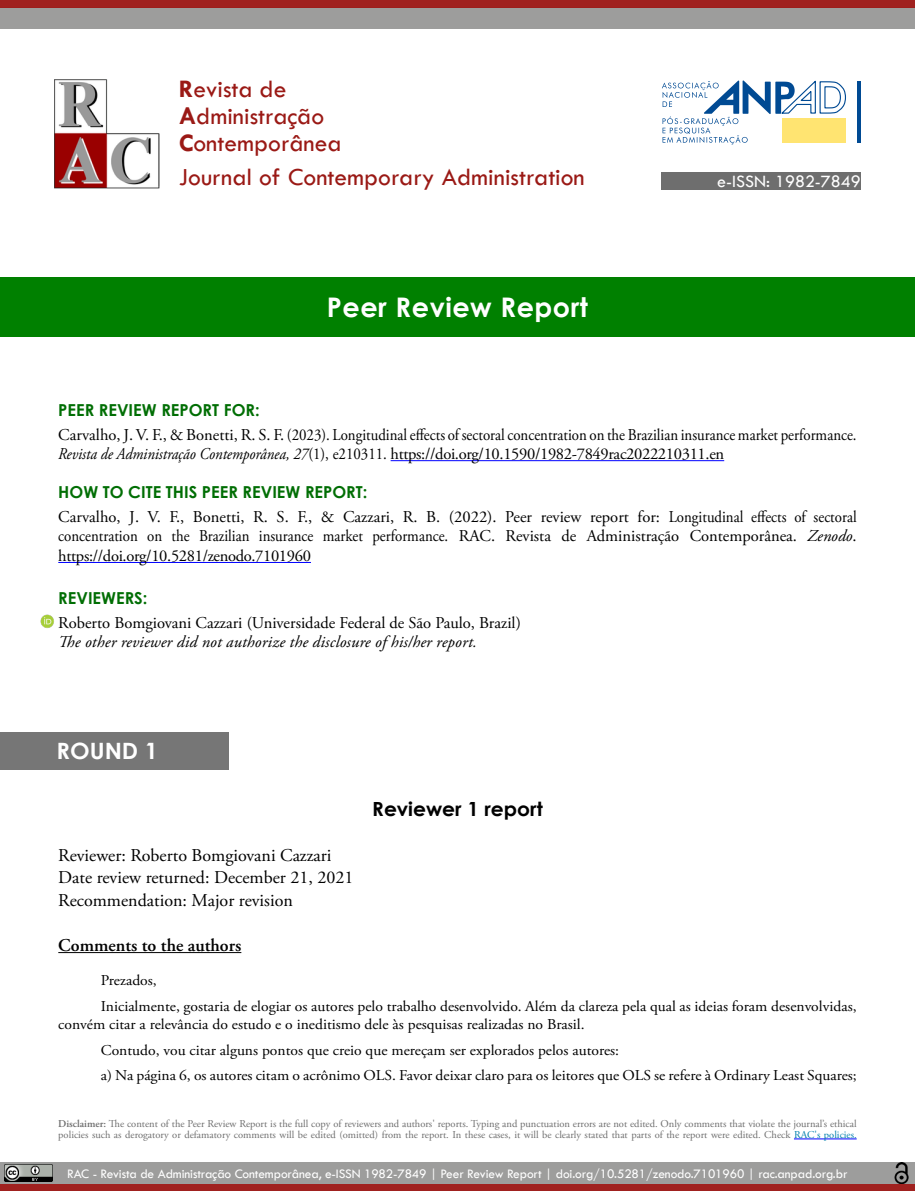
<style>
.page{position:relative;width:915px;height:1191px;background:#fff}
.page>*{position:absolute;margin:0;border:0;box-sizing:border-box;transform-origin:0 0}
.t1{font:700 27px "Century Gothic";letter-spacing:.02em;color:#fff}
.t2{font:25.5px/27px "Tw Cen";color:#9a1915}
.t3{font:700 22.5px "Century Gothic";color:#fff;scale:1.04 1}
.t4{font:700 19.5px "Century Gothic";color:#000;scale:1.04 1}
.t5{font:18px/22.5px "Adobe Garamond Pro";color:#000}
.t6{font:600 18px "Adobe Garamond Pro";color:#000}
.t7{font:18px "Tw Cen";color:#fff}
.t8{font:16.5px/19.5px "Adobe Garamond Pro";color:#000}
.t9{font:700 16.5px "Century Gothic";color:#006e04}
.t10{font:italic 16.5px "Adobe Garamond Pro";letter-spacing:.01em;color:#000}
.t11{font:15px/25.8px "Adobe Garamond Pro";color:#000;scale:1.04 1}
.t12{font:13.5px "Tw Cen";letter-spacing:-.01em;color:#fff}
.t13{font:10.5px/10.5px "Adobe Garamond Pro";color:#6e6e6e}
.s1{font-weight:700}
.s2{font-style:italic}
.s3{font-weight:600}
.s4{color:#0080ad}
</style>
<div class="page">
<hr style="left:390px;top:460px;width:334px;height:1px;background:#00f">
<hr style="left:58px;top:562px;width:253px;height:1px;background:#00f">
<img style="left:54px;top:80px;width:105px;height:109px">
<svg style="left:857px;top:81px;width:3px;height:61px"></svg>
<svg style="left:662px;top:80px;width:184px;height:64px"></svg>
<div style="left:661px;top:172px;width:199px;height:17px;background:#6e6e6e"></div>
<div style="left:0;top:1162px;width:914px;height:21px;background:#9d9d9c"></div>
<div style="left:0;top:1183px;width:914px;height:8px;background:#a0211f"></div>
<img style="left:5px;top:1164px;width:47px;height:17px">
<div style="left:0;top:8px;width:914px;height:21px;background:#9d9d9c"></div>
<div style="left:0;top:0;width:914px;height:7px;background:#a0211f"></div>
<img style="left:40px;top:614px;width:14px;height:14px">
<hr style="left:58px;top:952px;width:183px;height:1px;background:#000">
<img style="left:894px;top:1162px;width:14px;height:21px">
<div style="left:0;top:277px;width:914px;height:60px;background:#008000"></div>
<div style="left:0;top:732px;width:228px;height:37px;background:#767676"></div>
<hr style="left:793px;top:1138px;width:63px;height:1px;background:#00f">
<h2 class="t2" style="left:179px;top:75px;width:164px"><span class="s1">R</span>evista de<br><span class="s1">A</span>dministração<br><span class="s1">C</span>ontemporânea</h2>
<h2 class="t2" style="left:179px;top:164px;width:407px">Journal of Contemporary Administration</h2>
<p class="t7" style="left:717px;top:170px;width:145px">e-ISSN: 1982-7849</p>
<h1 class="t1" style="left:327px;top:287px;width:262px">Peer Review Report</h1>
<p class="t9" style="left:58px;top:397px;width:203px">PEER REVIEW REPORT FOR:</p>
<p class="t8" style="left:58px;top:425px;width:799px">Carvalho, J. V. F., &amp; Bonetti, R. S. F. (2023). Longitudinal effects of sectoral concentration on the Brazilian insurance market performance.<br><span class="s2">Revista de Administração Contemporânea, 27</span>(1), e210311. https://doi.org/10.1590/1982-7849rac2022210311.en</p>
<p class="t9" style="left:58px;top:479px;width:310px">HOW TO CITE THIS PEER REVIEW REPORT:</p>
<p class="t8" style="left:58px;top:507px;width:799px;text-align:justify">Carvalho, J. V. F., Bonetti, R. S. F., &amp; Cazzari, R. B. (2022). Peer review report for: Longitudinal effects of sectoral concentration on the Brazilian insurance market performance. RAC. Revista de Administração Contemporânea. <span class="s2">Zenodo</span>. https://doi.org/10.5281/zenodo.7101960</p>
<p class="t9" style="left:58px;top:585px;width:91px">REVIEWERS:</p>
<p class="t8" style="left:58px;top:613px;width:464px">Roberto Bomgiovani Cazzari (Universidade Federal de São Paulo, Brazil)</p>
<p class="t10" style="left:58px;top:632px;width:420px">The other reviewer did not authorize the disclosure of his/her report.</p>
<h3 class="t3" style="left:57px;top:734px;width:99px">ROUND 1</h3>
<p class="t4" style="left:372px;top:794px;width:165px">Reviewer 1 report</p>
<p class="t5" style="left:58px;top:844px;width:296px">Reviewer: Roberto Bomgiovani Cazzari<br>Date review returned: December 21, 2021<br>Recommendation: Major revision</p>
<p class="t6" style="left:58px;top:934px;width:184px">Comments to the authors</p>
<p class="t11" style="left:101px;top:968px;width:728px">Prezados,<br>Inicialmente, gostaria de elogiar os autores pelo trabalho desenvolvido. Além da clareza pela qual as ideias foram desenvolvidas,</p>
<p class="t11" style="left:101px;top:1011px;width:728px;text-indent:-43px">convém citar a relevância do estudo e o ineditismo dele às pesquisas realizadas no Brasil.<br>Contudo, vou citar alguns pontos que creio que mereçam ser explorados pelos autores:<br>a) Na página 6, os autores citam o acrônimo OLS. Favor deixar claro para os leitores que OLS se refere à Ordinary Least Squares;</p>
<p class="t13" style="left:58px;top:1119px;width:799px"><span class="s3">Disclaimer:</span> The content of the Peer Review Report is the full copy of reviewers and authors' reports. Typing and punctuation errors are not edited. Only comments that violate the journal’s ethical policies such as derogatory or defamatory comments will be edited (omitted) from the report. In these cases, it will be clearly stated that parts of the report were edited. Check <span class="s4">RAC's policies.</span></p>
<p class="t12" style="left:67px;top:1165px;width:781px">RAC - Revista de Administração Contemporânea, e-ISSN 1982-7849 | Peer Review Report | doi.org/10.5281/zenodo.7101960 | rac.anpad.org.br</p>
</div>
